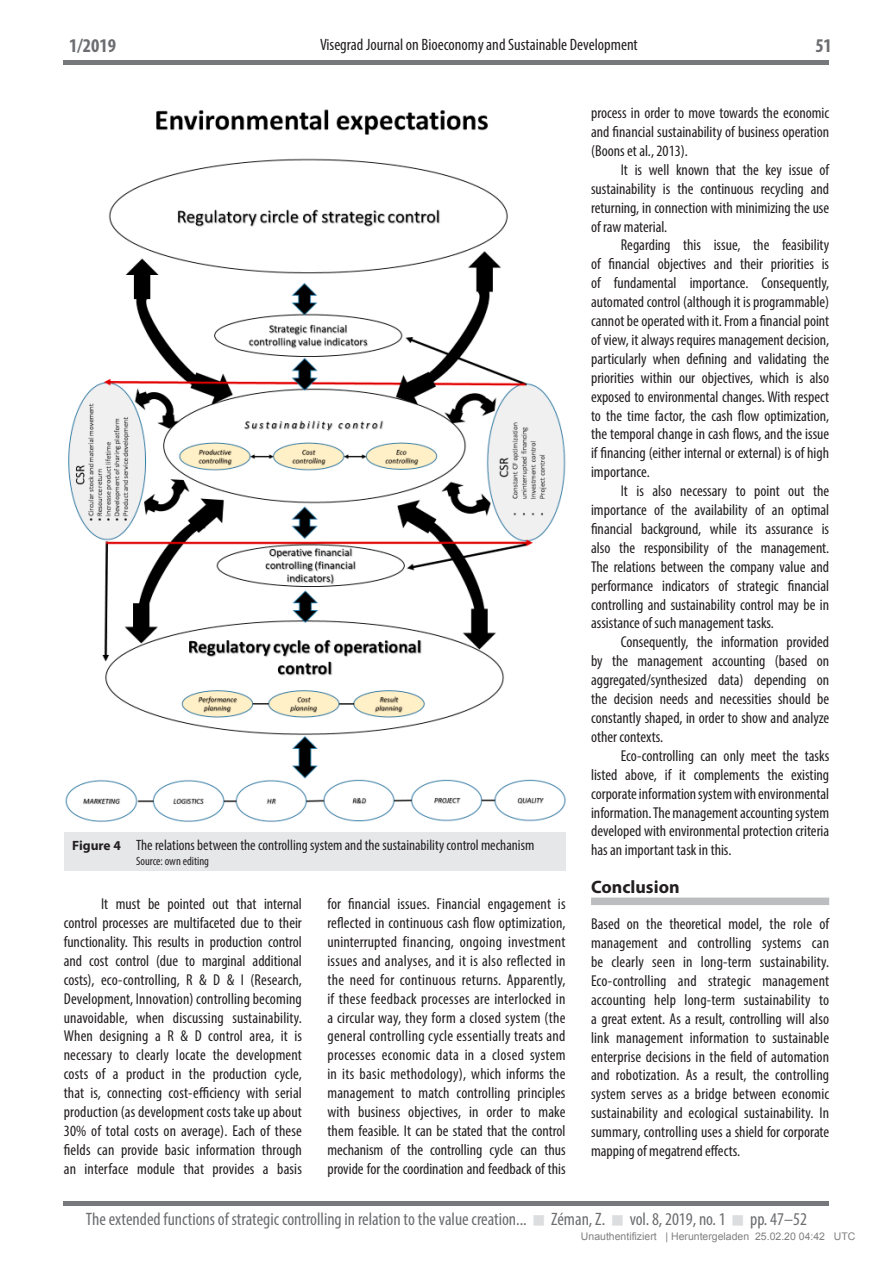
<style>
.page{position:relative;width:893px;height:1263px;background:#fff}
.page>*{position:absolute;margin:0;border:0;box-sizing:border-box;transform-origin:0 0}
.t1{font:700 condensed 19.5px "Myriad Pro";color:#6c6d70}
.t2{font:condensed 18px "Myriad Pro";color:#6c6d70}
.t3{font:700 18px "Myriad Pro";color:#231f20}
.t4{font:condensed 16.5px "Myriad Pro";color:#231f20}
.t5{font:condensed 15.75px/18.9px "Myriad Pro";color:#231f20;text-align:justify}
.t6{font:condensed 15px "Myriad Pro";color:#231f20}
.t7{font:condensed 12px "Myriad Pro";color:#231f20}
.t8{font:10.5px "Arial";color:#808080}
.s1{font-weight:700;font-stretch:normal;font-size:13.5px}
.s2{color:#dcdddf}
</style>
<div class="page">
<hr style="left:64px;top:60px;width:765px;height:4px;background:#76787b">
<div style="left:64px;top:1201px;width:765px;height:5px;background:#76787b"></div>
<div style="left:591px;top:897px;width:238px;height:8px;background:#bcbdc0"></div>
<div style="left:64px;top:832px;width:502px;height:39px;background:#e6e7e9"></div>
<img style="left:65px;top:109px;width:501px;height:713px">
<p class="t4" style="left:320px;top:35px;width:319px">Visegrad Journal on Bioeconomy and Sustainable Development</p>
<p class="t1" style="left:69px;top:34px;width:48px">1/2019</p>
<p class="t1" style="left:815px;top:34px;width:18px">51</p>
<p class="t6" style="left:72px;top:836px;width:463px"><span class="s1">Figure 4</span> The relations between the controlling system and the sustainability control mechanism</p>
<p class="t7" style="left:136px;top:853px;width:75px">Source: own editing</p>
<p class="t5" style="left:64px;top:894px;width:240px;text-indent:37px">It must be pointed out that internal control processes are multifaceted due to their functionality. This results in production control and cost control (due to marginal additional costs), eco-controlling, R &amp; D &amp; I (Research, Development, Innovation) controlling becoming unavoidable, when discussing sustainability.<br>When designing a R &amp; D control area, it is necessary to clearly locate the development costs of a product in the production cycle, that is, connecting cost-efficiency with serial production (as development costs take up about 30% of total costs on average). Each of these fields can provide basic information through an interface module that provides a basis</p>
<p class="t5" style="left:327px;top:894px;width:240px">for financial issues. Financial engagement is reflected in continuous cash flow optimization, uninterrupted financing, ongoing investment issues and analyses, and it is also reflected in the need for continuous returns. Apparently, if these feedback processes are interlocked in a circular way, they form a closed system (the general controlling cycle essentially treats and processes economic data in a closed system in its basic methodology), which informs the management to match controlling principles with business objectives, in order to make them feasible. It can be stated that the control mechanism of the controlling cycle can thus provide for the coordination and feedback of this</p>
<p class="t5" style="left:591px;top:103px;width:240px">process in order to move towards the economic and financial sustainability of business operation (Boons et al., 2013).</p>
<p class="t5" style="left:591px;top:160px;width:240px;text-indent:30px">It is well known that the key issue of sustainability is the continuous recycling and returning, in connection with minimizing the use of raw material.</p>
<p class="t5" style="left:591px;top:236px;width:240px;text-indent:30px">Regarding this issue, the feasibility of financial objectives and their priorities is of fundamental importance. Consequently, automated control (although it is programmable) cannot be operated with it. From a financial point of view, it always requires management decision, particularly when defining and validating the priorities within our objectives, which is also exposed to environmental changes. With respect to the time factor, the cash flow optimization, the temporal change in cash flows, and the issue if financing (either internal or external) is of high importance.</p>
<p class="t5" style="left:591px;top:481px;width:240px;text-indent:30px">It is also necessary to point out the importance of the availability of an optimal financial background, while its assurance is also the responsibility of the management.<br>The relations between the company value and performance indicators of strategic financial controlling and sustainability control may be in assistance of such management tasks.</p>
<p class="t5" style="left:591px;top:632px;width:240px;text-indent:30px">Consequently, the information provided by the management accounting (based on aggregated/synthesized data) depending on the decision needs and necessities should be constantly shaped, in order to show and analyze other contexts.</p>
<p class="t5" style="left:591px;top:746px;width:240px;text-indent:30px">Eco-controlling can only meet the tasks listed above, if it complements the existing corporate information system with environmental information. The management accounting system developed with environmental protection criteria has an important task in this.</p>
<p class="t3" style="left:591px;top:875px;width:90px">Conclusion</p>
<p class="t5" style="left:591px;top:914px;width:240px">Based on the theoretical model, the role of management and controlling systems can be clearly seen in long-term sustainability.<br>Eco-controlling and strategic management accounting help long-term sustainability to a great extent. As a result, controlling will also link management information to sustainable enterprise decisions in the field of automation and robotization. As a result, the controlling system serves as a bridge between economic sustainability and ecological sustainability. In summary, controlling uses a shield for corporate mapping of megatrend effects.</p>
<p class="t2" style="left:86px;top:1208px;width:722px">The extended functions of strategic controlling in relation to the value creation... <span class="s2">■</span> Zéman, Z. <span class="s2">■</span> vol. 8,2019, no. 1 <span class="s2">■</span> pp. 47–52</p>
<p class="t8" style="left:581px;top:1233px;width:276px">Unauthentifiziert | Heruntergeladen 25.02.20 04:42 UTC</p>
</div>
